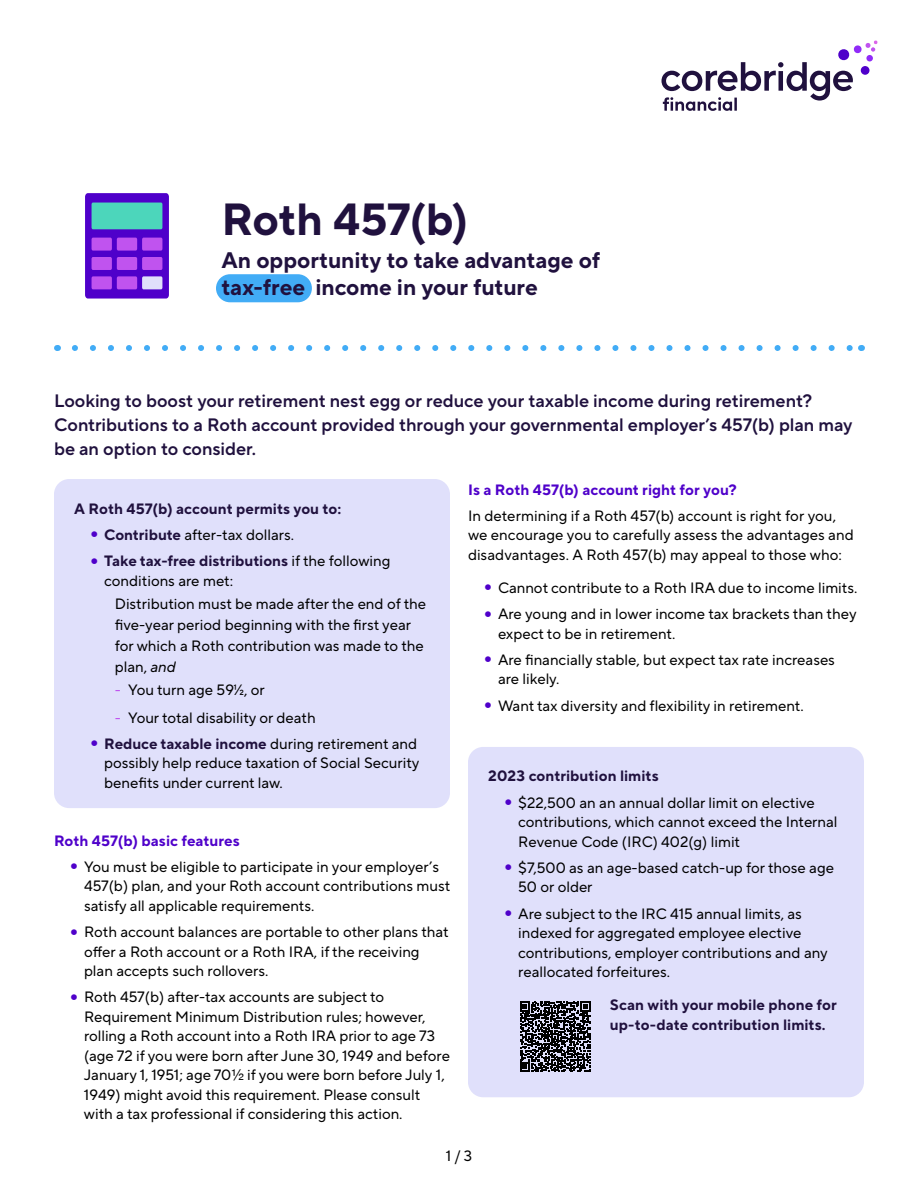
<style>
.page{position:relative;width:918px;height:1188px;background:#fff}
.page>*{position:absolute;margin:0;border:0;box-sizing:border-box;transform-origin:0 0}
.t1{font:700 45px "TT Norms Pro";letter-spacing:-.01em;color:#20113e}
.t2{font:700 22.5px/27px "TT Norms Pro";letter-spacing:-.005em;color:#20113e}
.t3{font:18px/24px "TT Norms Pro Dm Bd";color:#20113e}
.t4{font:15px/19.5px "TT Norms Pro";color:#000}
.t5{font:700 15px/19.5px "TT Norms Pro";letter-spacing:.005em;color:#20113e}
.t6{font:700 15px "TT Norms Pro";letter-spacing:.005em;color:#4f00ca}
.s1{font-size:28.5px;color:#4f00ca}
.s2{font-weight:700;color:#20113e}
.s3{font-style:italic}
.s4{color:#c053ef}
.s5{font-family:"Helvetica Neue"}
</style>
<div class="page">
<svg style="left:662px;top:40px;width:216px;height:71px"></svg>
<div style="left:861px;top:66px;width:9px;height:9px;background:#4f00ca;border-radius:50%"></div>
<svg style="left:75px;top:345px;width:777px;height:6px"></svg>
<svg style="left:85px;top:193px;width:84px;height:106px;background:#5308cb"></svg>
<div style="left:92px;top:203px;width:70px;height:26px;background:#4cd6bb;border-radius:2px"></div>
<div style="left:117px;top:257px;width:20px;height:13px;background:#c053ef;border-radius:2px"></div>
<div style="left:92px;top:257px;width:20px;height:13px;background:#c053ef;border-radius:2px"></div>
<div style="left:142px;top:257px;width:20px;height:13px;background:#c053ef;border-radius:2px"></div>
<div style="left:92px;top:276px;width:20px;height:13px;background:#c053ef;border-radius:2px"></div>
<div style="left:142px;top:276px;width:20px;height:13px;background:#e0e0fb;border-radius:2px"></div>
<div style="left:117px;top:276px;width:20px;height:13px;background:#c053ef;border-radius:2px"></div>
<div style="left:92px;top:238px;width:20px;height:13px;background:#c053ef;border-radius:2px"></div>
<div style="left:117px;top:238px;width:20px;height:13px;background:#c053ef;border-radius:2px"></div>
<div style="left:142px;top:238px;width:20px;height:13px;background:#c053ef;border-radius:2px"></div>
<div style="left:216px;top:274px;width:96px;height:28px;background:#42acf6;border-radius:14px"></div>
<div style="left:54px;top:479px;width:396px;height:329px;background:#e0e0fb;border-radius:15px"></div>
<div style="left:468px;top:747px;width:396px;height:350px;background:#e0e0fb;border-radius:15px"></div>
<svg style="left:520px;top:1001px;width:70px;height:71px"></svg>
<h1 class="t1" style="left:221px;top:186px;width:249px">Roth 457(b)</h1>
<h2 class="t2" style="left:221px;top:246px;width:380px">An opportunity to take advantage of tax-free income in your future</h2>
<p class="t3" style="left:54px;top:389px;width:800px">Looking to boost your retirement nest egg or reduce your taxable income during retirement?<br>Contributions to a Roth account provided through your governmental employer’s 457(b) plan may be an option to consider.</p>
<p class="t5" style="left:74px;top:499px;width:269px">A Roth 457(b) account permits you to:</p>
<p class="t4" style="left:88px;top:525px;width:207px"><span class="s1">•</span> <span class="s2">Contribute</span> after-tax dollars.</p>
<p class="t4" style="left:104px;top:551px;width:288px;text-indent:-16px"><span class="s1">•</span> <span class="s2">Take tax-free distributions</span> if the following conditions are met:</p>
<p class="t4" style="left:115px;top:593px;width:313px;line-height:21px">Distribution must be made after the end of the five-year period beginning with the first year for which a Roth contribution was made to the plan, <span class="s3">and</span></p>
<p class="t4" style="left:115px;top:680px;width:152px"><span class="s4">-</span> You turn age 59½, or</p>
<p class="t4" style="left:115px;top:708px;width:202px"><span class="s4">-</span> Your total disability or death</p>
<p class="t4" style="left:104px;top:734px;width:317px;text-indent:-16px"><span class="s1">•</span> <span class="s2">Reduce taxable income</span> during retirement and possibly help reduce taxation of Social Security benefits under current law.</p>
<p class="t6" style="left:54px;top:829px;width:187px">Roth 457(b) basic features</p>
<p class="t4" style="left:84px;top:857px;width:368px;text-indent:-16px"><span class="s1">•</span> You must be eligible to participate in your employer’s<br>457(b) plan, and your Roth account contributions must satisfy all applicable requirements.</p>
<p class="t4" style="left:84px;top:922px;width:366px;text-indent:-16px"><span class="s1">•</span> Roth account balances are portable to other plans that offer a Roth account or a Roth IRA, if the receiving plan accepts such rollovers.</p>
<p class="t4" style="left:84px;top:987px;width:368px;text-indent:-16px"><span class="s1">•</span> Roth 457(b) after-tax accounts are subject to Requirement Minimum Distribution rules; however, rolling a Roth account into a Roth IRA prior to age 73 (age 72 if you were born after June 30, 1949 and before January 1, 1951; age 70<span class="s5">½</span> if you were born before July 1, 1949) might avoid this requirement. Please consult with a tax professional if considering this action.</p>
<p class="t6" style="left:468px;top:478px;width:270px">Is a Roth 457(b) account right for you?</p>
<p class="t4" style="left:468px;top:506px;width:387px">In determining if a Roth 457(b) account is right for you, we encourage you to carefully assess the advantages and disadvantages. A Roth 457(b) may appeal to those who:</p>
<p class="t4" style="left:482px;top:578px;width:377px"><span class="s1">•</span> Cannot contribute to a Roth IRA due to income limits.</p>
<p class="t4" style="left:498px;top:604px;width:360px;text-indent:-16px"><span class="s1">•</span> Are young and in lower income tax brackets than they expect to be in retirement.</p>
<p class="t4" style="left:498px;top:650px;width:338px;text-indent:-16px"><span class="s1">•</span> Are financially stable, but expect tax rate increases are likely.</p>
<p class="t4" style="left:482px;top:696px;width:323px"><span class="s1">•</span> Want tax diversity and flexibility in retirement.</p>
<p class="t5" style="left:488px;top:766px;width:172px">2023 contribution limits</p>
<p class="t4" style="left:518px;top:793px;width:321px;text-indent:-16px"><span class="s1">•</span> $22,500 an an annual dollar limit on elective contributions, which cannot exceed the Internal<br>Revenue Code (IRC) 402(g) limit</p>
<p class="t4" style="left:518px;top:858px;width:317px;text-indent:-16px"><span class="s1">•</span> $7,500 as an age-based catch-up for those age<br>50 or older</p>
<p class="t4" style="left:518px;top:904px;width:311px;text-indent:-16px"><span class="s1">•</span> Are subject to the IRC 415 annual limits, as indexed for aggregated employee elective contributions, employer contributions and any reallocated forfeitures.</p>
<p class="t5" style="left:610px;top:995px;width:229px">Scan with your mobile phone for up-to-date contribution limits.</p>
<p class="t4" style="left:446px;top:1146px;width:28px">1 / 3</p>
</div>
